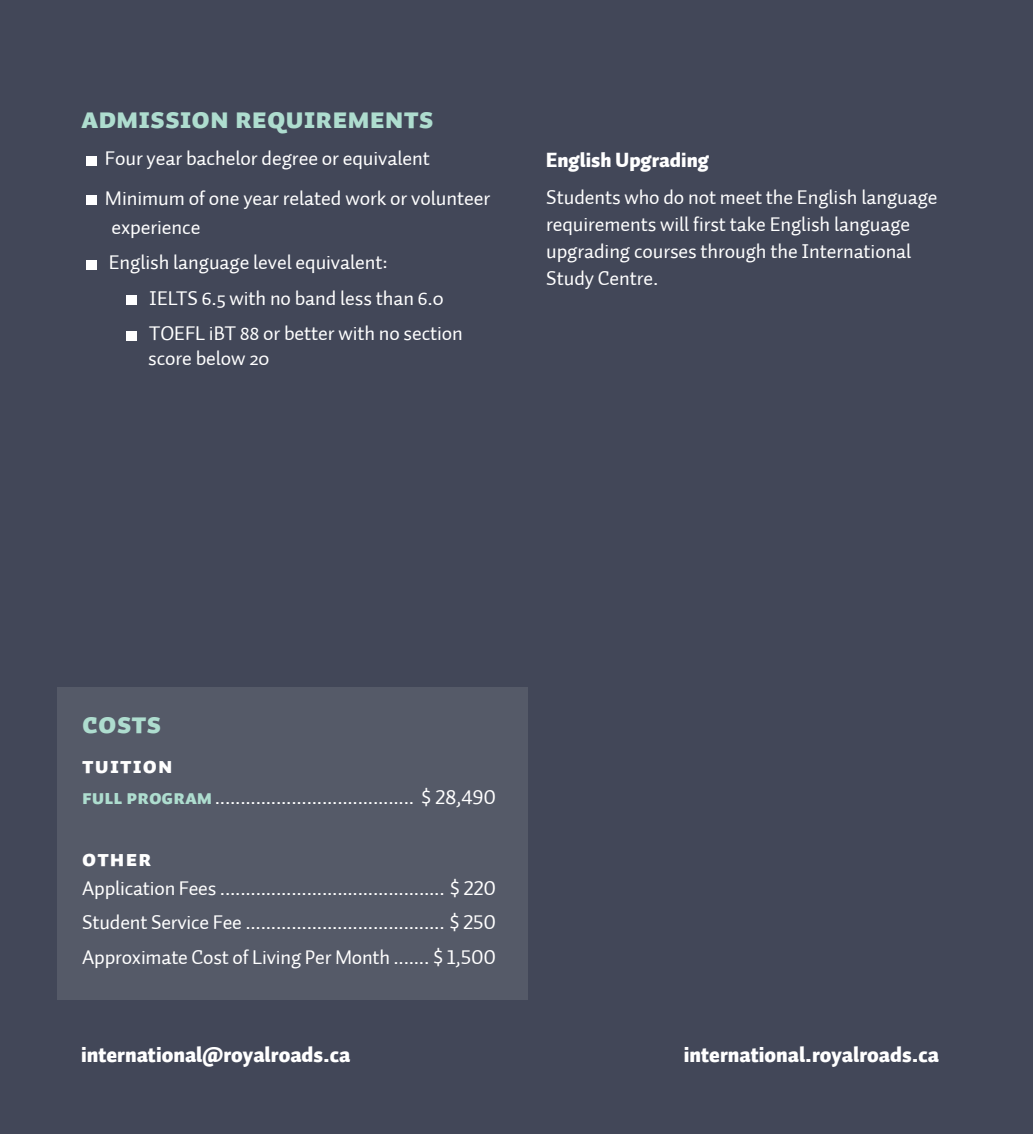
<style>
.page{position:relative;width:1033px;height:1134px;background:#424758}
.page>*{position:absolute;margin:0;border:0;box-sizing:border-box;transform-origin:0 0}
.t1{font:29.25px "Auto 1 Black Sm Cp";color:#aeddcf}
.t2{font:22.5px "Auto 1 Black Sm Cp";letter-spacing:.05em;color:#fff}
.t3{font:21.38px "Auto 1 Black LF";color:#fff}
.t4{font:20.25px/27px "Auto 1";letter-spacing:-.005em;color:#fff}
.t5{font:20.25px/34.4px "Auto 1 Regular LF";letter-spacing:-.01em;color:#fff;text-align:justify}
.t6{font:900 20.25px "Auto 1";color:#fff}
.s1{font-weight:900;font-size:54px}
.s2{font-family:"Auto 1 Black Sm Cp";color:#aeddcf}
</style>
<div class="page">
<div style="left:57px;top:687px;width:471px;height:312px;background:#555a68"></div>
<h1 class="t1" style="left:81px;top:101px;width:354px">Admission requirements</h1>
<p class="t4" style="left:81px;top:145px;width:351px"><span class="s1">•</span> Four year bachelor degree or equivalent</p>
<p class="t4" style="left:111px;top:183px;width:380px;line-height:29.2px;text-indent:-30px"><span class="s1">•</span> Minimum of one year related work or volunteer experience</p>
<p class="t4" style="left:81px;top:249px;width:308px"><span class="s1">•</span> English language level equivalent:</p>
<p class="t4" style="left:122px;top:285px;width:324px"><span class="s1">•</span> IELTS 6.5 with no band less than 6.0</p>
<p class="t4" style="left:148px;top:321px;width:316px;line-height:25.2px;text-indent:-27px"><span class="s1">•</span> TOEFL iBT 88 or better with no section score below 20</p>
<p class="t6" style="left:546px;top:147px;width:164px">English Upgrading</p>
<p class="t4" style="left:546px;top:184px;width:393px">Students who do not meet the English language requirements will first take English language upgrading courses through the International Study Centre.</p>
<h1 class="t1" style="left:82px;top:706px;width:81px">Costs</h1>
<p class="t2" style="left:82px;top:753px;width:92px">Tuition</p>
<p class="t5" style="left:82px;top:780px;width:415px"><span class="s2">Full program</span>....................................... $ 28,490</p>
<p class="t2" style="left:82px;top:845px;width:71px">other</p>
<p class="t5" style="left:82px;top:871px;width:415px">Application Fees ............................................ $ 220<br>Student Service Fee ....................................... $ 250<br>Approximate Cost of Living Per Month ....... $ 1,500</p>
<p class="t3" style="left:81px;top:1041px;width:271px">international@royalroads.ca</p>
<p class="t3" style="left:684px;top:1041px;width:257px">international.royalroads.ca</p>
</div>
